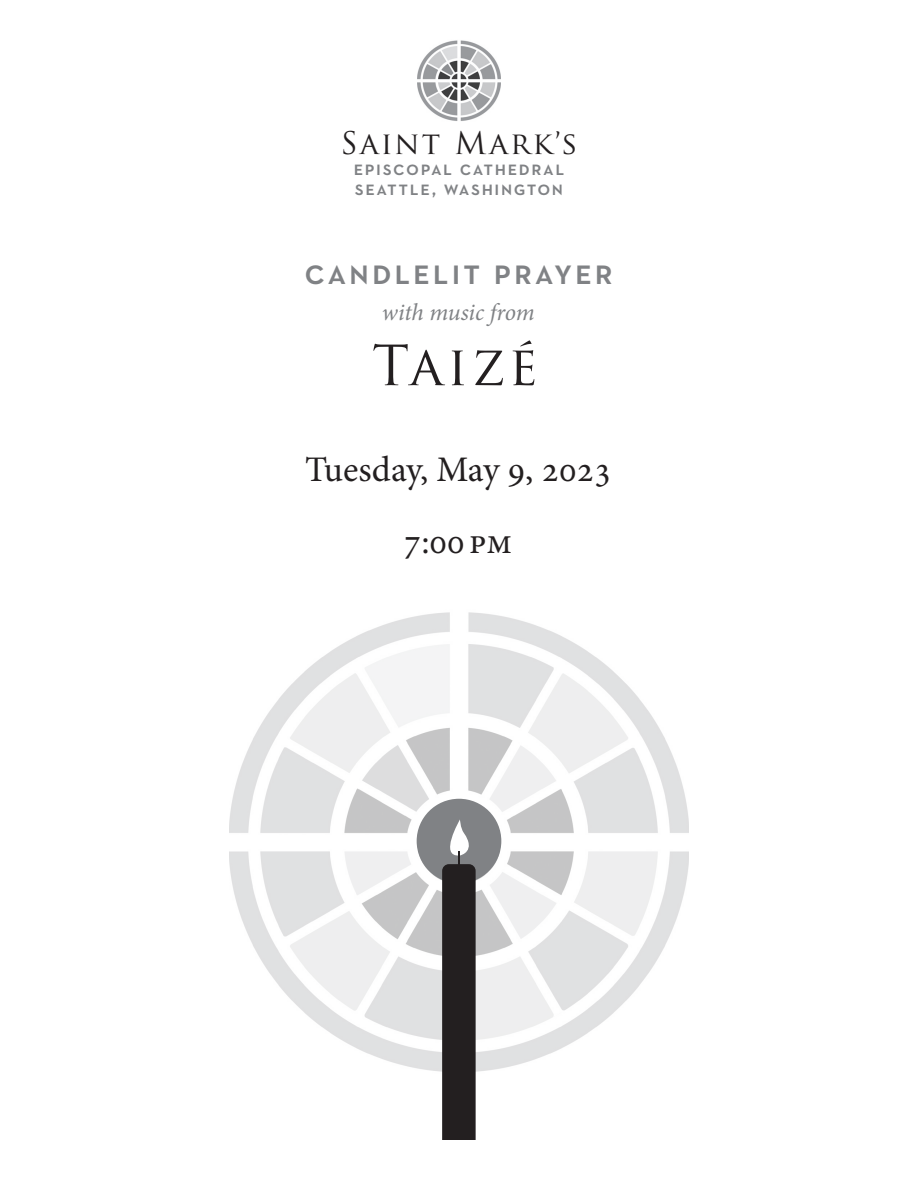
<style>
.page{position:relative;width:918px;height:1188px;background:#fff}
.page>*{position:absolute;margin:0;border:0;box-sizing:border-box;transform-origin:0 0}
.t1{font:54px "Trajan Pro";letter-spacing:.07em;color:#231f20}
.t2{font:36px "Minion Pro";color:#231f20}
.t3{font:600 36px "Neutraface 2 Text";letter-spacing:.08em;color:#808285}
.t4{font:30.3px "Trajan Pro";letter-spacing:.07em;color:#231f20}
.t5{font:italic 24px "Minion Pro";letter-spacing:-.01em;color:#808285}
.t6{font:600 20.25px "Neutraface 2 Text";letter-spacing:.08em;color:#808285}
</style>
<div class="page">
<img style="left:230px;top:612px;width:458px;height:460px">
<div style="left:417px;top:799px;width:84px;height:84px;background:#808285;border-radius:50%"></div>
<svg style="left:438px;top:819px;width:39px;height:321px"></svg>
<img style="left:417px;top:40px;width:84px;height:81px">
<p class="t4" style="left:340px;top:124px;width:239px">Saint Mark’s</p>
<p class="t6" style="left:354px;top:156px;width:212px">episcopal cathedral</p>
<p class="t6" style="left:355px;top:176px;width:210px">seattle, washington</p>
<p class="t3" style="left:304px;top:249px;width:310px">candlelit prayer</p>
<p class="t5" style="left:382px;top:296px;width:154px">with music from</p>
<p class="t1" style="left:372px;top:331px;width:167px">Taizé</p>
<p class="t2" style="left:305px;top:445px;width:308px">Tuesday, May 9, 2023</p>
<p class="t2" style="left:404px;top:517px;width:110px">7:00 pm</p>
</div>
